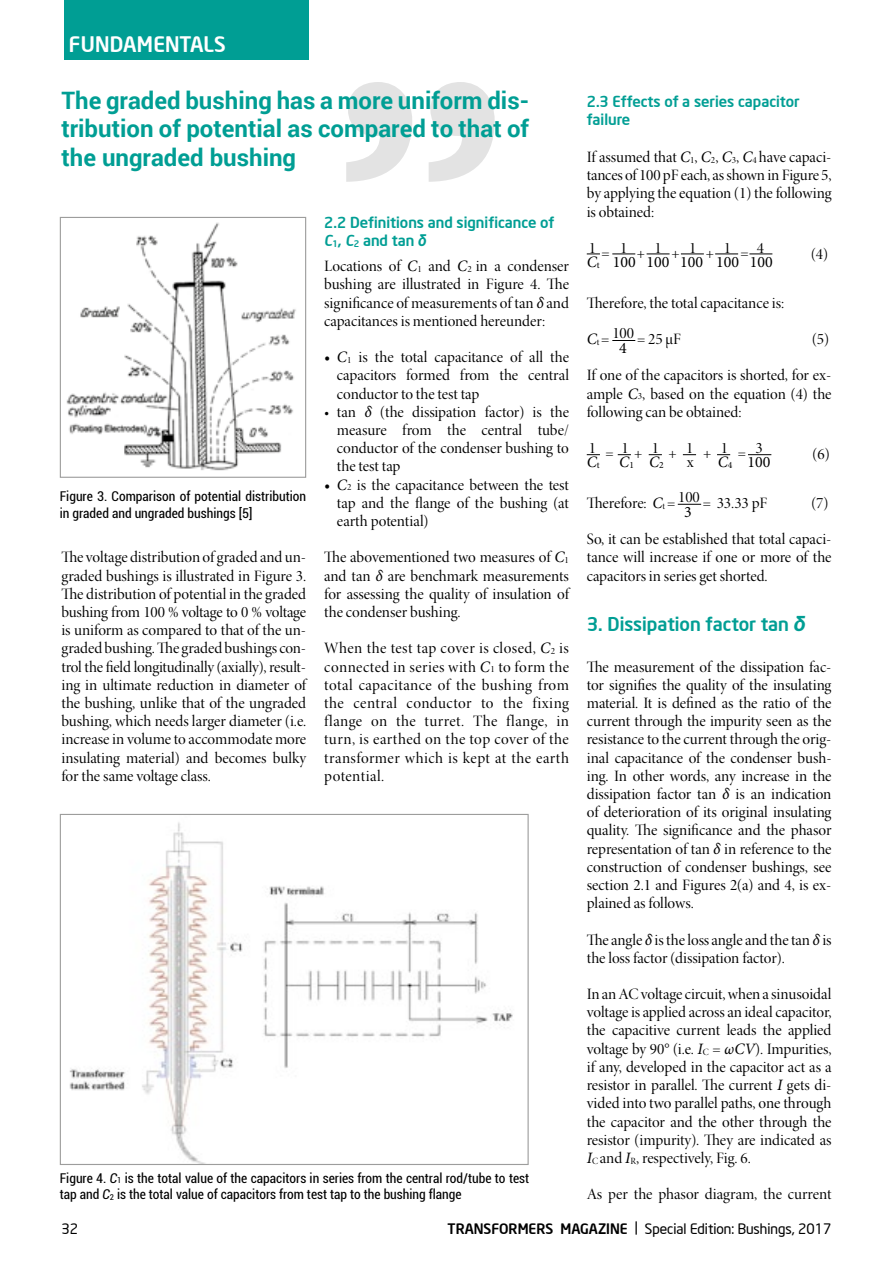
<style>
.page{position:relative;width:893px;height:1263px;background:#fff}
.page>*{position:absolute;margin:0;border:0;box-sizing:border-box;transform-origin:0 0}
.t1{font:700 24px/28.8px "Roboto";color:#009e94;text-align:justify}
.t2{font:500 21px "Neo Sans Intel";letter-spacing:.01em;color:#fff}
.t3{font:500 18.75px "Neo Sans Intel";color:#009e94}
.t4{font:15.9px/18.1px "Minion Pro Disp";color:#000;text-align:justify}
.t5{font:15.9px "Minion Pro";color:#000}
.t6{font:italic 15.9px "Minion Pro";color:#000}
.t7{font:500 15px/18px "Neo Sans Intel";color:#009e94}
.t8{font:14.25px "Neo Sans Intel";color:#000}
.t9{font:condensed 13.5px/16.5px "Roboto";color:#000}
.s1{font-size:9px}
.s2{font-family:"Roboto";font-weight:700;font-style:italic;font-size:16.35px}
.s3{font-family:"Minion Pro";font-style:italic}
.s4{font-size:9.6px}
.s5{font-style:italic}
.s6{font-size:8.1px}
.s7{font-style:normal;font-size:9.6px}
.s8{font-family:"Roboto";font-weight:700;font-style:italic;font-size:21px}
.s9{font-weight:500}
</style>
<div class="page">
<hr style="left:892px;top:0;width:1px;height:1263px;background:#bacfd6">
<svg style="left:346px;top:82px;width:149px;height:100px"></svg>
<img style="left:66px;top:222px;width:230px;height:249px">
<div style="left:60px;top:217px;width:246px;height:261px;border:1px solid #9d9d9c"></div>
<img style="left:69px;top:822px;width:444px;height:341px">
<div style="left:64px;top:0;width:244px;height:60px;background:#009e94"></div>
<svg style="left:587px;top:454px;width:13px;height:1px"></svg>
<svg style="left:618px;top:454px;width:13px;height:1px"></svg>
<svg style="left:649px;top:454px;width:13px;height:1px"></svg>
<svg style="left:683px;top:454px;width:13px;height:1px"></svg>
<svg style="left:717px;top:454px;width:13px;height:1px"></svg>
<svg style="left:748px;top:454px;width:23px;height:1px"></svg>
<svg style="left:678px;top:504px;width:23px;height:1px"></svg>
<svg style="left:612px;top:340px;width:23px;height:1px"></svg>
<svg style="left:587px;top:254px;width:13px;height:1px"></svg>
<svg style="left:612px;top:254px;width:23px;height:1px"></svg>
<svg style="left:647px;top:254px;width:23px;height:1px"></svg>
<svg style="left:681px;top:254px;width:23px;height:1px"></svg>
<svg style="left:715px;top:254px;width:23px;height:1px"></svg>
<svg style="left:749px;top:254px;width:23px;height:1px"></svg>
<h2 class="t2" style="left:69px;top:31px;width:159px">FUNDAMENTALS</h2>
<h1 class="t1" style="left:61px;top:85px;width:469px">The graded bushing has a more uniform dis&shy;tribution of potential as compared to that of the ungraded bushing</h1>
<p class="t9" style="left:60px;top:488px;width:248px">Figure 3. Comparison of potential distribution in graded and ungraded bushings [5]</p>
<p class="t4" style="left:61px;top:549px;width:246px">The voltage distribution of graded and un&shy;graded bushings is illustrated in Figure 3.<br>The distribution of potential in the graded bushing from 100 % voltage to 0 % voltage is uniform as compared to that of the un&shy;graded bushing. The graded bushings con&shy;trol the field longitudinally (axially), result&shy;ing in ultimate reduction in diameter of the bushing, unlike that of the ungraded bushing, which needs larger diameter (i.e. increase in volume to accommodate more insulating material) and becomes bulky for the same voltage class.</p>
<p class="t7" style="left:324px;top:213px;width:232px">2.2 Definitions and significance of<br>C<span class="s1">1</span>, C<span class="s1">2</span> and tan <span class="s2">δ</span></p>
<p class="t4" style="left:324px;top:258px;width:246px">Locations of <span class="s3">C</span><span class="s4">1</span> and <span class="s3">C</span><span class="s4">2</span> in a condenser bushing are illustrated in Figure 4. The significance of measurements of tan <span class="s3">δ</span> and capacitances is mentioned hereunder:</p>
<p class="t4" style="left:337px;top:348px;width:234px;text-indent:-13px"><span class="s3">• C</span><span class="s4">1</span> is the total capacitance of all the capacitors formed from the central conductor to the test tap</p>
<p class="t4" style="left:337px;top:403px;width:234px;text-indent:-13px">• tan <span class="s3">δ</span> (the dissipation factor) is the measure from the central tube/ conductor of the condenser bushing to the test tap</p>
<p class="t4" style="left:337px;top:476px;width:233px;text-indent:-13px"><span class="s3">• C</span><span class="s4">2</span> is the capacitance between the test tap and the flange of the bushing (at earth potential)</p>
<p class="t4" style="left:324px;top:549px;width:246px">The abovementioned two measures of <span class="s3">C</span><span class="s4">1 </span>and tan <span class="s3">δ</span> are benchmark measurements for assessing the quality of insulation of the condenser bushing.</p>
<p class="t4" style="left:324px;top:640px;width:246px">When the test tap cover is closed, <span class="s3">C</span><span class="s4">2</span> is connected in series with <span class="s3">C</span><span class="s4">1</span> to form the total capacitance of the bushing from the central conductor to the fixing flange on the turret. The flange, in turn, is earthed on the top cover of the transformer which is kept at the earth potential.</p>
<p class="t9" style="left:60px;top:1169px;width:471px">Figure 4. <span class="s5">C</span><span class="s6">1</span> is the total value of the capacitors in series from the central rod/tube to test tap and <span class="s5">C</span><span class="s6">2</span> is the total value of capacitors from test tap to the bushing flange</p>
<p class="t7" style="left:587px;top:92px;width:214px">2.3 Effects of a series capacitor failure</p>
<p class="t4" style="left:587px;top:148px;width:246px">If assumed that <span class="s3">C</span><span class="s4">1</span>, <span class="s3">C</span><span class="s4">2</span>, <span class="s3">C</span><span class="s4">3</span>, <span class="s3">C</span><span class="s4">4</span> have capaci&shy;tances of 100 pF each, as shown in Figure 5, by applying the equation (1) the following is obtained:</p>
<p class="t4" style="left:589px;top:239px;width:177px">1 = 1 + 1 + 1 + 1 = 4</p>
<p class="t4" style="left:811px;top:245px;width:18px">(4)</p>
<p class="t5" style="left:587px;top:251px;width:187px"><span class="s5">C</span><span class="s4">t</span> 100 100 100 100 100</p>
<p class="t4" style="left:587px;top:294px;width:199px">Therefore, the total capacitance is:</p>
<p class="t4" style="left:587px;top:330px;width:96px"><span class="s3">C</span><span class="s4">t</span> = 100 = 25 μF</p>
<p class="t4" style="left:812px;top:330px;width:18px">(5)</p>
<p class="t5" style="left:619px;top:337px;width:9px">4</p>
<p class="t4" style="left:587px;top:367px;width:246px">If one of the capacitors is shorted, for ex&shy;ample <span class="s3">C</span><span class="s4">3</span>, based on the equation (4) the following can be obtained:</p>
<p class="t4" style="left:589px;top:439px;width:175px">1 = 1 + 1 + 1 + 1 = 3</p>
<p class="t4" style="left:813px;top:445px;width:18px">(6)</p>
<p class="t6" style="left:587px;top:451px;width:79px">C<span class="s7">t</span> C<span class="s7">1</span> C<span class="s7">2</span></p>
<p class="t4" style="left:687px;top:453px;width:9px">x</p>
<p class="t5" style="left:718px;top:451px;width:54px"><span class="s5">C</span><span class="s4">4</span> 100</p>
<p class="t4" style="left:587px;top:494px;width:182px">Therefore: <span class="s3">C</span><span class="s4">t</span> = 100 = 33.33 pF</p>
<p class="t4" style="left:811px;top:494px;width:18px">(7)</p>
<p class="t5" style="left:684px;top:501px;width:9px">3</p>
<p class="t4" style="left:587px;top:530px;width:246px">So, it can be established that total capaci&shy;tance will increase if one or more of the capacitors in series get shorted.</p>
<p class="t3" style="left:587px;top:613px;width:220px">3. Dissipation factor tan <span class="s8">δ</span></p>
<p class="t4" style="left:587px;top:658px;width:246px">The measurement of the dissipation fac&shy;tor signifies the quality of the insulating material. It is defined as the ratio of the current through the impurity seen as the resistance to the current through the orig&shy;inal capacitance of the condenser bush&shy;ing. In other words, any increase in the dissipation factor tan <span class="s3">δ</span> is an indication of deterioration of its original insulating quality. The significance and the phasor representation of tan <span class="s3">δ</span> in reference to the construction of condenser bushings, see section 2.1 and Figures 2(a) and 4, is ex&shy;plained as follows.</p>
<p class="t4" style="left:587px;top:931px;width:246px">The angle <span class="s3">δ</span> is the loss angle and the tan <span class="s3">δ</span> is the loss factor (dissipation factor).</p>
<p class="t4" style="left:587px;top:985px;width:246px">In an AC voltage circuit, when a sinusoidal voltage is applied across an ideal capacitor, the capacitive current leads the applied voltage by 90° (i.e. <span class="s3">I</span><span class="s4">C</span> = <span class="s3">ωCV</span>). Impurities, if any, developed in the capacitor act as a resistor in parallel. The current <span class="s3">I</span> gets di&shy;vided into two parallel paths, one through the capacitor and the other through the resistor (impurity). They are indicated as <span class="s3">I</span><span class="s4">C</span> and <span class="s3">I</span><span class="s4">R</span>, respectively, Fig. 6.</p>
<p class="t4" style="left:587px;top:1185px;width:246px">As per the phasor diagram, the current</p>
<p class="t8" style="left:61px;top:1220px;width:18px">32</p>
<p class="t8" style="left:448px;top:1220px;width:385px"><span class="s9">TRANSFORMERS MAGAZINE</span> | Special Edition: Bushings, 2017</p>
</div>
